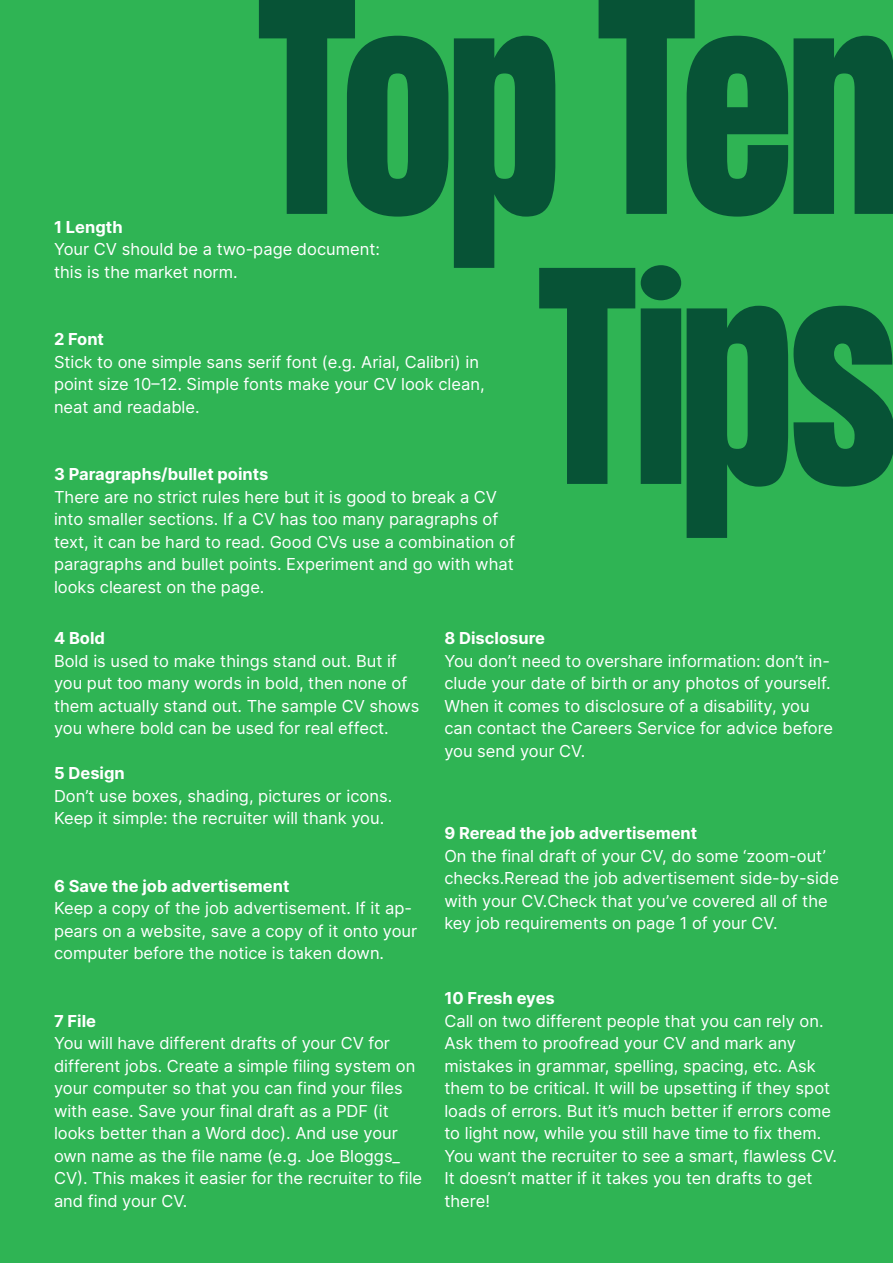
<style>
.page{position:relative;width:893px;height:1263px;background:#2fb454}
.page>*{position:absolute;margin:0;border:0;box-sizing:border-box;transform-origin:0 0}
.t1{font:700 270px "Formula Condensed";color:#075336}
.t2{font:16.5px/22.5px "Inter";color:#fff}
.t3{font:700 16.5px "Inter";color:#fff}
</style>
<div class="page">
<p class="t1" style="left:256px;top:-54px;width:643px">Top Ten</p>
<p class="t1" style="left:536px;top:216px;width:363px">Tips</p>
<p class="t3" style="left:54px;top:215px;width:70px">1 Length</p>
<p class="t2" style="left:54px;top:237px;width:327px">Your CV should be a two-page document:</p>
<p class="t2" style="left:54px;top:260px;width:185px">this is the market norm.</p>
<p class="t3" style="left:54px;top:327px;width:52px">2 Font</p>
<p class="t2" style="left:54px;top:350px;width:432px">Stick to one simple sans serif font (e.g. Arial, Calibri) in point size 10–12. Simple fonts make your CV look clean, neat and readable.</p>
<p class="t3" style="left:54px;top:462px;width:216px">3 Paragraphs/bullet points</p>
<p class="t2" style="left:54px;top:485px;width:462px">There are no strict rules here but it is good to break a CV into smaller sections. If a CV has too many paragraphs of text, it can be hard to read. Good CVs use a combination of paragraphs and bullet points. Experiment and go with what looks clearest on the page.</p>
<p class="t3" style="left:54px;top:626px;width:53px">4 Bold</p>
<p class="t2" style="left:54px;top:649px;width:367px">Bold is used to make things stand out. But if you put too many words in bold, then none of them actually stand out. The sample CV shows you where bold can be used for real effect.</p>
<p class="t3" style="left:54px;top:761px;width:72px">5 Design</p>
<p class="t2" style="left:54px;top:784px;width:340px">Don’t use boxes, shading, pictures or icons.<br>Keep it simple: the recruiter will thank you.</p>
<p class="t3" style="left:444px;top:626px;width:102px">8 Disclosure</p>
<p class="t2" style="left:444px;top:649px;width:390px">You don’t need to overshare information: don’t in&shy;clude your date of birth or any photos of yourself.<br>When it comes to disclosure of a disability, you can contact the Careers Service for advice before you send your CV.</p>
<p class="t3" style="left:444px;top:821px;width:254px">9 Reread the job advertisement</p>
<p class="t2" style="left:444px;top:844px;width:396px">On the final draft of your CV, do some ‘zoom-out’ checks.Reread the job advertisement side-by-side with your CV.Check that you’ve covered all of the key job requirements on page 1 of your CV.</p>
<p class="t3" style="left:54px;top:874px;width:237px">6 Save the job advertisement</p>
<p class="t2" style="left:54px;top:897px;width:365px">Keep a copy of the job advertisement. If it ap&shy;pears on a website, save a copy of it onto your computer before the notice is taken down.</p>
<p class="t3" style="left:54px;top:1009px;width:44px">7 File</p>
<p class="t2" style="left:54px;top:1032px;width:370px">You will have different drafts of your CV for different jobs. Create a simple filing system on your computer so that you can find your files with ease. Save your final draft as a PDF (it looks better than a Word doc). And use your own name as the file name (e.g. Joe Bloggs_ CV). This makes it easier for the recruiter to file and find your CV.</p>
<p class="t3" style="left:444px;top:986px;width:112px">10 Fresh eyes</p>
<p class="t2" style="left:444px;top:1009px;width:394px">Call on two different people that you can rely on.<br>Ask them to proofread your CV and mark any mistakes in grammar, spelling, spacing, etc. Ask them to be critical. It will be upsetting if they spot loads of errors. But it’s much better if errors come to light now, while you still have time to fix them.<br>You want the recruiter to see a smart, flawless CV.<br>It doesn’t matter if it takes you ten drafts to get there!</p>
</div>
